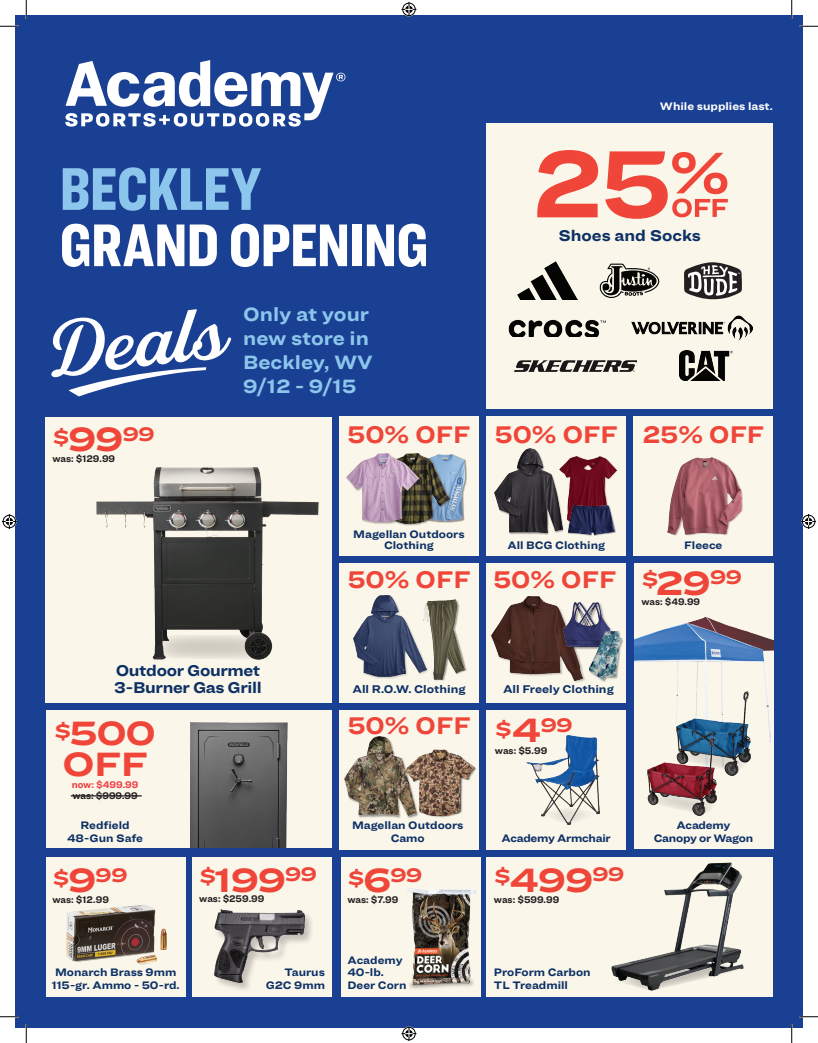
<style>
.page{position:relative;width:818px;height:1043px;background:#fff}
.page>*{position:absolute;margin:0;border:0;box-sizing:border-box;transform-origin:0 0}
.t1{font:700 99px "Ringside Wide";color:#ef4639}
.t2{font:900 62.5px "Ringside Compressed";letter-spacing:-.015em;color:#fff}
.t3{font:900 62.5px "Ringside Compressed";letter-spacing:-.015em;color:#8cc6ec}
.t4{font:700 35px/31.2px "Ringside Extra Wide";letter-spacing:-.02em;color:#ef4639}
.t5{font:700 25px "Ringside Wide";color:#ef4639}
.t6{font:700 20.38px "Ringside Extra Wide";letter-spacing:-.02em;color:#ef4639}
.t7{font:700 20px/23.8px "Ringside Wide";color:#8cc6ec}
.t8{font:700 16.25px/17.5px "Ringside Wide";letter-spacing:-.02em;color:#0d3065}
.t9{font:700 16.25px "Ringside Wide";color:#0d3065}
.t10{font:700 11.62px "Ringside Wide";color:#0d3065}
.t11{font:700 11.25px/12.5px "Ringside Wide";color:#0d3065;text-align:center}
.t12{font:700 11.25px/12.5px "Ringside Wide";letter-spacing:-.025em;color:#0d3065;text-align:center}
.t13{font:700 11.25px "Ringside Wide";color:#fff}
.t14{font:700 11.25px "Ringside Wide";letter-spacing:-.02em;color:#0d3065}
.t15{font:700 10px "Ringside";color:#231f20}
.t16{font:700 10px "Ringside";color:#ee3d41}
.t17{font:700 9.88px "Ringside";color:#231f20}
.s1{font-size:35px}
</style>
<div class="page">
<div style="left:15px;top:15px;width:787px;height:1013px;background:#1a4093"></div>
<svg style="left:51px;top:309px;width:181px;height:87px"></svg>
<div style="left:486px;top:123px;width:286px;height:286px;background:#faf6ea"></div>
<div style="left:339px;top:710px;width:139px;height:139px;background:#faf6ea"></div>
<div style="left:341px;top:857px;width:139px;height:139px;background:#faf6ea"></div>
<div style="left:633px;top:417px;width:139px;height:138px;background:#faf6ea"></div>
<div style="left:486px;top:417px;width:139px;height:138px;background:#faf6ea"></div>
<div style="left:634px;top:563px;width:139px;height:286px;background:#faf6ea"></div>
<img style="left:684px;top:617px;width:89px;height:125px">
<img style="left:634px;top:624px;width:136px;height:152px">
<div style="left:486px;top:563px;width:139px;height:139px;background:#faf6ea"></div>
<div style="left:339px;top:563px;width:139px;height:139px;background:#faf6ea"></div>
<div style="left:45px;top:417px;width:286px;height:285px;background:#faf6ea"></div>
<div style="left:339px;top:417px;width:139px;height:138px;background:#faf6ea"></div>
<div style="left:486px;top:857px;width:286px;height:139px;background:#faf6ea"></div>
<div style="left:486px;top:710px;width:139px;height:139px;background:#faf6ea"></div>
<img style="left:526px;top:735px;width:73px;height:90px">
<img style="left:676px;top:691px;width:74px;height:84px">
<img style="left:647px;top:737px;width:70px;height:78px">
<div style="left:192px;top:857px;width:139px;height:139px;background:#faf6ea"></div>
<div style="left:46px;top:857px;width:139px;height:139px;background:#faf6ea"></div>
<div style="left:46px;top:710px;width:285px;height:138px;background:#faf6ea"></div>
<img style="left:190px;top:722px;width:97px;height:126px">
<div style="left:213px;top:909px;width:101px;height:84px;background:#231f20;opacity:.25"></div>
<img style="left:214px;top:910px;width:90px;height:72px">
<svg style="left:672px;top:152px;width:55px;height:65px"></svg>
<img style="left:514px;top:360px;width:122px;height:11px">
<img style="left:679px;top:351px;width:53px;height:30px">
<img style="left:632px;top:315px;width:120px;height:25px">
<img style="left:508px;top:319px;width:98px;height:18px">
<img style="left:517px;top:262px;width:60px;height:38px">
<svg style="left:599px;top:263px;width:60px;height:35px"></svg>
<svg style="left:684px;top:262px;width:58px;height:38px"></svg>
<svg style="left:156px;top:659px;width:107px;height:1px"></svg>
<img style="left:96px;top:467px;width:222px;height:192px">
<div style="left:408px;top:454px;width:58px;height:68px;background:#231f20;opacity:.45"></div>
<img style="left:452px;top:454px;width:13px;height:67px">
<div style="left:378px;top:453px;width:74px;height:73px;background:#231f20;opacity:.45"></div>
<img style="left:421px;top:453px;width:28px;height:70px">
<div style="left:345px;top:453px;width:76px;height:71px;background:#231f20;opacity:.45"></div>
<img style="left:346px;top:453px;width:73px;height:69px">
<img style="left:407px;top:888px;width:69px;height:101px">
<div style="left:344px;top:736px;width:75px;height:82px;background:#231f20;opacity:.45"></div>
<img style="left:344px;top:736px;width:72px;height:79px">
<div style="left:405px;top:749px;width:71px;height:69px;background:#231f20;opacity:.45"></div>
<img style="left:405px;top:749px;width:69px;height:66px">
<img style="left:564px;top:456px;width:52px;height:65px">
<div style="left:494px;top:449px;width:70px;height:85px;background:#231f20;opacity:.45"></div>
<img style="left:494px;top:449px;width:68px;height:84px">
<div style="left:568px;top:505px;width:47px;height:30px;background:#231f20;opacity:.45"></div>
<img style="left:568px;top:505px;width:46px;height:29px">
<div style="left:423px;top:599px;width:43px;height:82px;background:#231f20;opacity:.45"></div>
<img style="left:429px;top:599px;width:35px;height:80px">
<div style="left:353px;top:595px;width:76px;height:84px;background:#231f20;opacity:.25"></div>
<img style="left:353px;top:595px;width:73px;height:82px">
<div style="left:490px;top:597px;width:95px;height:85px;background:#231f20;opacity:.25"></div>
<img style="left:491px;top:597px;width:91px;height:83px">
<div style="left:563px;top:602px;width:49px;height:47px;background:#231f20;opacity:.45"></div>
<img style="left:563px;top:602px;width:46px;height:45px">
<div style="left:588px;top:631px;width:36px;height:51px;background:#231f20;opacity:.45"></div>
<img style="left:589px;top:631px;width:32px;height:48px">
<div style="left:667px;top:458px;width:76px;height:78px;background:#231f20;opacity:.45"></div>
<img style="left:667px;top:457px;width:74px;height:77px">
<img style="left:66px;top:905px;width:100px;height:58px">
<hr style="left:71px;top:795px;width:71px;height:1px;background:#231f20">
<img style="left:611px;top:862px;width:133px;height:129px">
<svg style="left:65px;top:60px;width:280px;height:67px"></svg>
<svg style="left:0;top:25px;width:19px;height:2px"></svg>
<svg style="left:799px;top:25px;width:19px;height:2px"></svg>
<svg style="left:0;top:1016px;width:19px;height:1px"></svg>
<svg style="left:799px;top:1015px;width:19px;height:2px"></svg>
<svg style="left:25px;top:0;width:2px;height:19px"></svg>
<svg style="left:25px;top:1024px;width:2px;height:18px"></svg>
<svg style="left:790px;top:0;width:2px;height:19px"></svg>
<svg style="left:790px;top:1024px;width:2px;height:18px"></svg>
<svg style="left:401px;top:2px;width:15px;height:15px"></svg>
<svg style="left:401px;top:1026px;width:15px;height:15px"></svg>
<svg style="left:2px;top:514px;width:15px;height:15px"></svg>
<svg style="left:801px;top:514px;width:15px;height:15px"></svg>
<h2 class="t3" style="left:59px;top:145px;width:203px">BECKLEY</h2>
<h2 class="t2" style="left:59px;top:201px;width:370px">GRAND OPENING</h2>
<h3 class="t7" style="left:243px;top:302px;width:131px">Only at your new store in<br>Beckley, WV<br>9/12 - 9/15</h3>
<p class="t13" style="left:660px;top:98px;width:114px">While supplies last.</p>
<h1 class="t1" style="left:531px;top:108px;width:142px">25</h1>
<h3 class="t9" style="left:558px;top:223px;width:144px">Shoes and Socks</h3>
<h3 class="t6" style="left:52px;top:418px;width:104px">$<span class="s1">99</span>99</h3>
<p class="t15" style="left:52px;top:451px;width:64px">was: $129.99</p>
<h3 class="t5" style="left:347px;top:415px;width:418px">50% OFF 50% OFF 25% OFF</h3>
<p class="t11" style="left:353px;top:528px;width:113px;line-height:11.2px">Magellan Outdoors<br>Clothing</p>
<p class="t11" style="left:507px;top:538px;width:99px">All BCG Clothing</p>
<p class="t11" style="left:684px;top:538px;width:40px">Fleece</p>
<h3 class="t5" style="left:347px;top:560px;width:125px">50% OFF</h3>
<h3 class="t5" style="left:493px;top:560px;width:125px">50% OFF</h3>
<h3 class="t6" style="left:641px;top:560px;width:102px">$<span class="s1">29</span>99</h3>
<p class="t17" style="left:641px;top:594px;width:60px">was: $49.99</p>
<h3 class="t8" style="left:114px;top:661px;width:149px">Outdoor Gourmet<br>3-Burner Gas Grill</h3>
<p class="t10" style="left:352px;top:680px;width:114px">All R.O.W. Clothing</p>
<p class="t10" style="left:503px;top:680px;width:112px">All Freely Clothing</p>
<h3 class="t4" style="left:54px;top:716px;width:103px"><sup>$</sup>500<br>OFF</h3>
<p class="t16" style="left:72px;top:776px;width:68px">now: $499.99</p>
<p class="t15" style="left:72px;top:788px;width:67px">was: $999.99</p>
<h3 class="t5" style="left:347px;top:706px;width:125px">50% OFF</h3>
<h3 class="t6" style="left:495px;top:709px;width:79px">$<span class="s1">4</span>99</h3>
<p class="t15" style="left:495px;top:742px;width:54px">was: $5.99</p>
<p class="t11" style="left:67px;top:819px;width:77px">Redfield<br>48-Gun Safe</p>
<p class="t11" style="left:352px;top:819px;width:113px">Magellan Outdoors<br>Camo</p>
<p class="t14" style="left:501px;top:829px;width:111px">Academy Armchair</p>
<p class="t12" style="left:653px;top:819px;width:101px">Academy<br>Canopy or Wagon</p>
<h3 class="t6" style="left:52px;top:859px;width:77px">$<span class="s1">9</span>99</h3>
<p class="t15" style="left:52px;top:892px;width:58px">was: $12.99</p>
<h3 class="t6" style="left:199px;top:858px;width:119px">$<span class="s1">199</span>99</h3>
<p class="t15" style="left:199px;top:891px;width:67px">was: $259.99</p>
<h3 class="t6" style="left:347px;top:859px;width:77px">$<span class="s1">6</span>99</h3>
<p class="t15" style="left:347px;top:892px;width:52px">was: $7.99</p>
<h3 class="t6" style="left:494px;top:858px;width:132px">$<span class="s1">499</span>99</h3>
<p class="t15" style="left:494px;top:892px;width:67px">was: $599.99</p>
<p class="t11" style="left:52px;top:965px;width:129px;text-align:left">Monarch Brass 9mm<br>115-gr. Ammo - 50-rd.</p>
<p class="t11" style="left:266px;top:965px;width:61px;text-align:right">Taurus<br>G2C 9mm</p>
<p class="t11" style="left:347px;top:953px;width:61px;text-align:left">Academy<br>40-lb.<br>Deer Corn</p>
<p class="t11" style="left:494px;top:965px;width:98px;text-align:left">ProForm Carbon<br>TL Treadmill</p>
</div>
